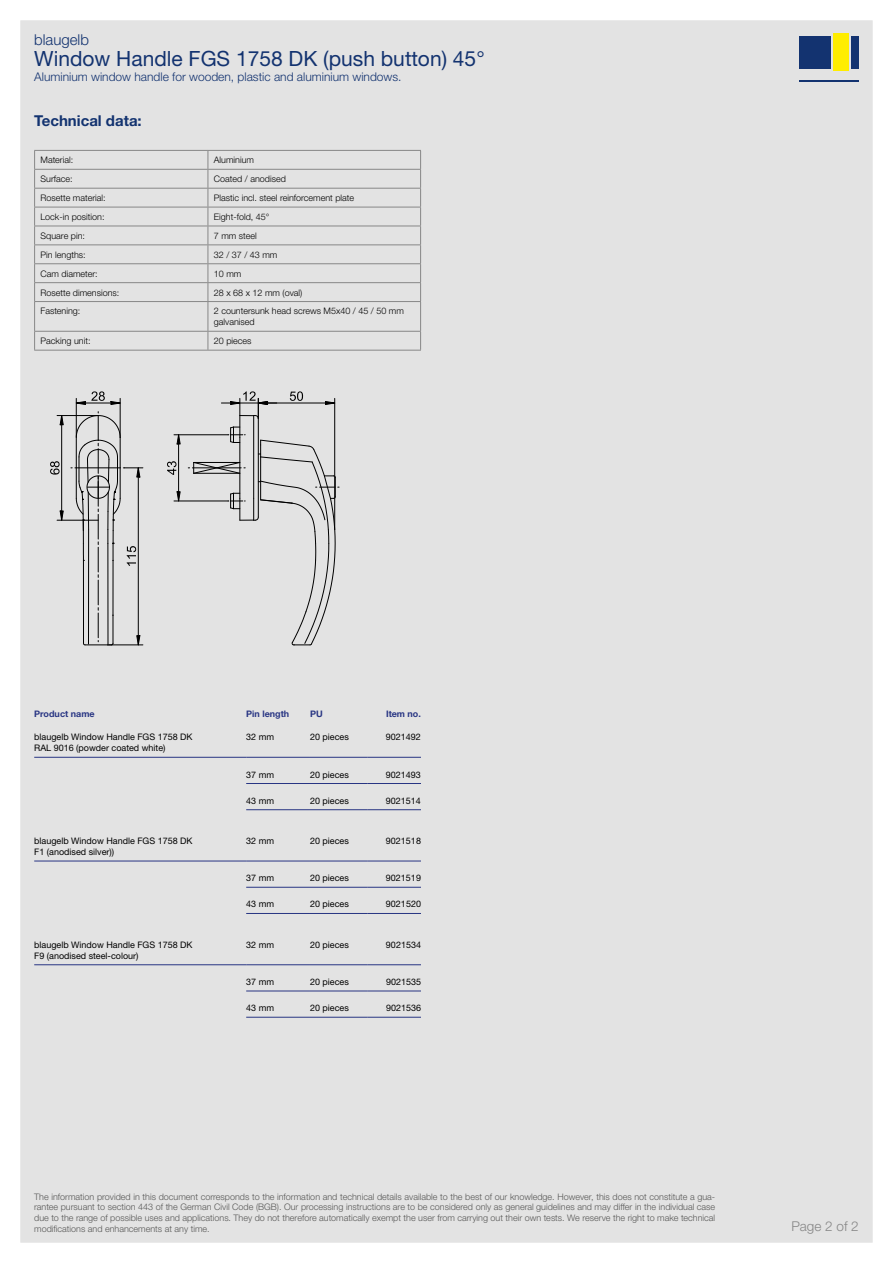
<style>
.page{position:relative;width:893px;height:1263px;background:#fff}
.page>*{position:absolute;margin:0;border:0;box-sizing:border-box;transform-origin:0 0}
.t1{font:21px "Helvetica Neue World 55 Roman";color:#133370}
.t2{font:700 15px "Helvetica Neue World 75";color:#133370}
.t3{font:15px "Helvetica Neue World 45 Lt";color:#133370}
.t4{font:13.5px "Helvetica Neue World 45 Lt";color:#878787}
.t5{font:12px "Helvetica Neue World 45 Lt";color:#133370}
.t6{font:9px/10.8px "Helvetica Neue World 45 Lt";color:#575756;text-align:justify}
.t7{font:9px/10.8px "Helvetica Neue World 55 Roman";color:#000}
.t8{font:9px/10.8px "Helvetica Neue World 45 Lt";color:#000}
.t9{font:700 9px "Helvetica Neue World 75";color:#283583}
</style>
<div class="page">
<div style="left:20px;top:20px;width:853px;height:1223px;background:#e3e3e3"></div>
<h2 class="t3" style="left:34px;top:31px;width:56px">blaugelb</h2>
<h1 class="t1" style="left:34px;top:46px;width:452px">Window Handle FGS 1758 DK (push button) 45°</h1>
<h3 class="t5" style="left:34px;top:70px;width:369px">Aluminium window handle for wooden, plastic and aluminium windows.</h3>
<h2 class="t2" style="left:34px;top:112px;width:109px">Technical data:</h2>
<p class="t8" style="left:41px;top:155px;width:34px">Material:</p>
<p class="t8" style="left:214px;top:155px;width:42px">Aluminium</p>
<p class="t8" style="left:41px;top:174px;width:34px">Surface:</p>
<p class="t8" style="left:214px;top:174px;width:73px">Coated / anodised</p>
<p class="t8" style="left:41px;top:193px;width:67px">Rosette material:</p>
<p class="t8" style="left:214px;top:193px;width:142px">Plastic incl. steel reinforcement plate</p>
<p class="t8" style="left:41px;top:211px;width:66px">Lock-in position:</p>
<p class="t8" style="left:214px;top:211px;width:57px">Eight-fold, 45°</p>
<p class="t8" style="left:41px;top:230px;width:46px">Square pin:</p>
<p class="t8" style="left:214px;top:230px;width:44px">7 mm steel</p>
<p class="t8" style="left:41px;top:249px;width:47px">Pin lengths:</p>
<p class="t8" style="left:214px;top:249px;width:65px">32 / 37 / 43 mm</p>
<p class="t8" style="left:41px;top:268px;width:59px">Cam diameter:</p>
<p class="t8" style="left:214px;top:268px;width:29px">10 mm</p>
<p class="t8" style="left:41px;top:287px;width:80px">Rosette dimensions:</p>
<p class="t8" style="left:214px;top:287px;width:90px">28 x 68 x 12 mm (oval)</p>
<p class="t8" style="left:41px;top:306px;width:41px">Fastening:</p>
<p class="t8" style="left:214px;top:306px;width:191px">2 countersunk head screws M5x40 / 45 / 50 mm galvanised</p>
<p class="t8" style="left:41px;top:336px;width:52px">Packing unit:</p>
<p class="t8" style="left:214px;top:336px;width:39px">20 pieces</p>
<p class="t9" style="left:34px;top:709px;width:62px">Product name</p>
<p class="t9" style="left:246px;top:709px;width:44px">Pin length</p>
<p class="t9" style="left:310px;top:709px;width:14px">PU</p>
<p class="t9" style="left:386px;top:709px;width:36px">Item no.</p>
<p class="t7" style="left:34px;top:732px;width:160px">blaugelb Window Handle FGS 1758 DK<br>RAL 9016 (powder coated white)</p>
<p class="t7" style="left:246px;top:732px;width:29px">32 mm</p>
<p class="t7" style="left:310px;top:732px;width:40px">20 pieces</p>
<p class="t7" style="left:386px;top:732px;width:37px">9021492</p>
<p class="t7" style="left:34px;top:836px;width:160px">blaugelb Window Handle FGS 1758 DK<br>F1 (anodised silver))</p>
<p class="t7" style="left:34px;top:939px;width:160px">blaugelb Window Handle FGS 1758 DK<br>F9 (anodised steel-colour)</p>
<p class="t7" style="left:246px;top:769px;width:29px">37 mm</p>
<p class="t7" style="left:310px;top:769px;width:40px">20 pieces</p>
<p class="t7" style="left:386px;top:769px;width:37px">9021493</p>
<p class="t7" style="left:246px;top:795px;width:29px">43 mm</p>
<p class="t7" style="left:310px;top:795px;width:40px">20 pieces</p>
<p class="t7" style="left:386px;top:795px;width:37px">9021514</p>
<p class="t7" style="left:246px;top:836px;width:29px">32 mm</p>
<p class="t7" style="left:310px;top:836px;width:40px">20 pieces</p>
<p class="t7" style="left:386px;top:836px;width:37px">9021518</p>
<p class="t7" style="left:246px;top:873px;width:29px">37 mm</p>
<p class="t7" style="left:310px;top:873px;width:40px">20 pieces</p>
<p class="t7" style="left:386px;top:873px;width:37px">9021519</p>
<p class="t7" style="left:246px;top:899px;width:29px">43 mm</p>
<p class="t7" style="left:310px;top:899px;width:40px">20 pieces</p>
<p class="t7" style="left:386px;top:899px;width:37px">9021520</p>
<p class="t7" style="left:246px;top:939px;width:29px">32 mm</p>
<p class="t7" style="left:310px;top:939px;width:40px">20 pieces</p>
<p class="t7" style="left:386px;top:939px;width:37px">9021534</p>
<p class="t7" style="left:246px;top:976px;width:29px">37 mm</p>
<p class="t7" style="left:310px;top:976px;width:40px">20 pieces</p>
<p class="t7" style="left:386px;top:976px;width:37px">9021535</p>
<p class="t7" style="left:246px;top:1003px;width:29px">43 mm</p>
<p class="t7" style="left:310px;top:1003px;width:40px">20 pieces</p>
<p class="t7" style="left:386px;top:1003px;width:37px">9021536</p>
<p class="t6" style="left:34px;top:1191px;width:682px">The information provided in this document corresponds to the information and technical details available to the best of our knowledge. However, this does not constitute a gua&shy;rantee pursuant to section 443 of the German Civil Code (BGB). Our processing instructions are to be considered only as general guidelines and may differ in the individual case due to the range of possible uses and applications. They do not therefore automatically exempt the user from carrying out their own tests. We reserve the right to make technical modifications and enhancements at any time.</p>
<h3 class="t4" style="left:791px;top:1218px;width:69px">Page 2 of 2</h3>
</div>
